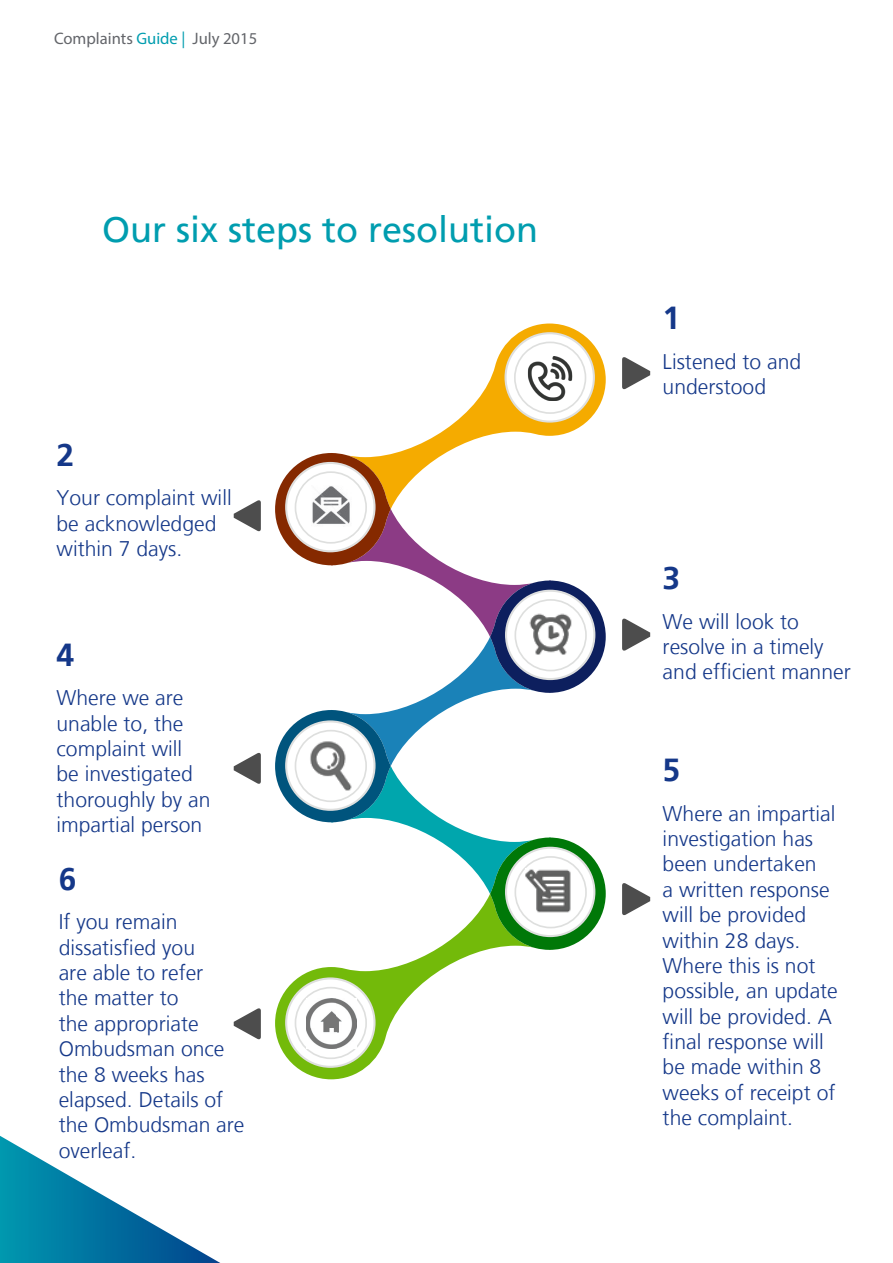
<style>
.page{position:relative;width:893px;height:1263px;background:#fff}
.page>*{position:absolute;margin:0;border:0;box-sizing:border-box;transform-origin:0 0}
.t1{font:36px "Frutiger LT";color:#009daf}
.t2{font:700 31.8px "Frutiger LT";color:#153889}
.t3{font:300 21.15px/25.3px "Frutiger LT";color:#153889}
.t4{font:16.65px "Myriad Pro";color:#63656a}
.s1{color:#009daf}
</style>
<div class="page">
<svg style="left:0;top:1136px;width:220px;height:127px"></svg>
<svg style="left:622px;top:883px;width:28px;height:32px"></svg>
<svg style="left:622px;top:618px;width:28px;height:33px"></svg>
<svg style="left:622px;top:357px;width:28px;height:33px"></svg>
<svg style="left:234px;top:1008px;width:27px;height:32px"></svg>
<svg style="left:234px;top:752px;width:27px;height:32px"></svg>
<svg style="left:234px;top:500px;width:27px;height:32px"></svg>
<svg style="left:275px;top:950px;width:210px;height:129px"></svg>
<svg style="left:326px;top:822px;width:164px;height:128px"></svg>
<svg style="left:391px;top:693px;width:94px;height:129px"></svg>
<svg style="left:326px;top:565px;width:164px;height:128px"></svg>
<svg style="left:391px;top:323px;width:215px;height:242px"></svg>
<svg style="left:285px;top:977px;width:91px;height:91px"></svg>
<svg style="left:287px;top:979px;width:86px;height:87px"></svg>
<svg style="left:490px;top:837px;width:116px;height:113px"></svg>
<svg style="left:275px;top:710px;width:116px;height:112px"></svg>
<svg style="left:490px;top:580px;width:116px;height:113px"></svg>
<svg style="left:275px;top:453px;width:116px;height:112px"></svg>
<svg style="left:504px;top:332px;width:91px;height:91px"></svg>
<svg style="left:507px;top:334px;width:86px;height:86px"></svg>
<img style="left:529px;top:612px;width:44px;height:44px">
<img style="left:525px;top:868px;width:47px;height:47px">
<img style="left:310px;top:741px;width:42px;height:50px">
<img style="left:311px;top:485px;width:41px;height:41px">
<img style="left:306px;top:998px;width:50px;height:50px">
<img style="left:528px;top:356px;width:44px;height:45px">
<p class="t4" style="left:54px;top:28px;width:205px">Complaints <span class="s1">Guide |</span> July 2015</p>
<p class="t1" style="left:102px;top:209px;width:438px">Our six steps to resolution</p>
<p class="t2" style="left:57px;top:436px;width:19px">2</p>
<p class="t3" style="left:57px;top:486px;width:177px">Your complaint will be acknowledged within 7 days.</p>
<p class="t2" style="left:57px;top:636px;width:19px">4</p>
<p class="t3" style="left:57px;top:686px;width:156px">Where we are unable to, the complaint will<br>be investigated thoroughly by an impartial person</p>
<p class="t2" style="left:59px;top:860px;width:19px">6</p>
<p class="t3" style="left:59px;top:909px;width:187px">If you remain dissatisfied you<br>are able to refer<br>the matter to<br>the appropriate<br>Ombudsman once the 8 weeks has elapsed. Details of the Ombudsman are overleaf.</p>
<p class="t2" style="left:663px;top:300px;width:19px">1</p>
<p class="t3" style="left:663px;top:349px;width:140px">Listened to and understood</p>
<p class="t2" style="left:663px;top:559px;width:19px">3</p>
<p class="t3" style="left:663px;top:609px;width:190px">We will look to resolve in a timely and efficient manner</p>
<p class="t2" style="left:663px;top:751px;width:19px">5</p>
<p class="t3" style="left:663px;top:801px;width:177px">Where an impartial investigation has been undertaken<br>a written response will be provided within 28 days.<br>Where this is not possible, an update will be provided. A final response will be made within 8 weeks of receipt of the complaint.</p>
</div>
